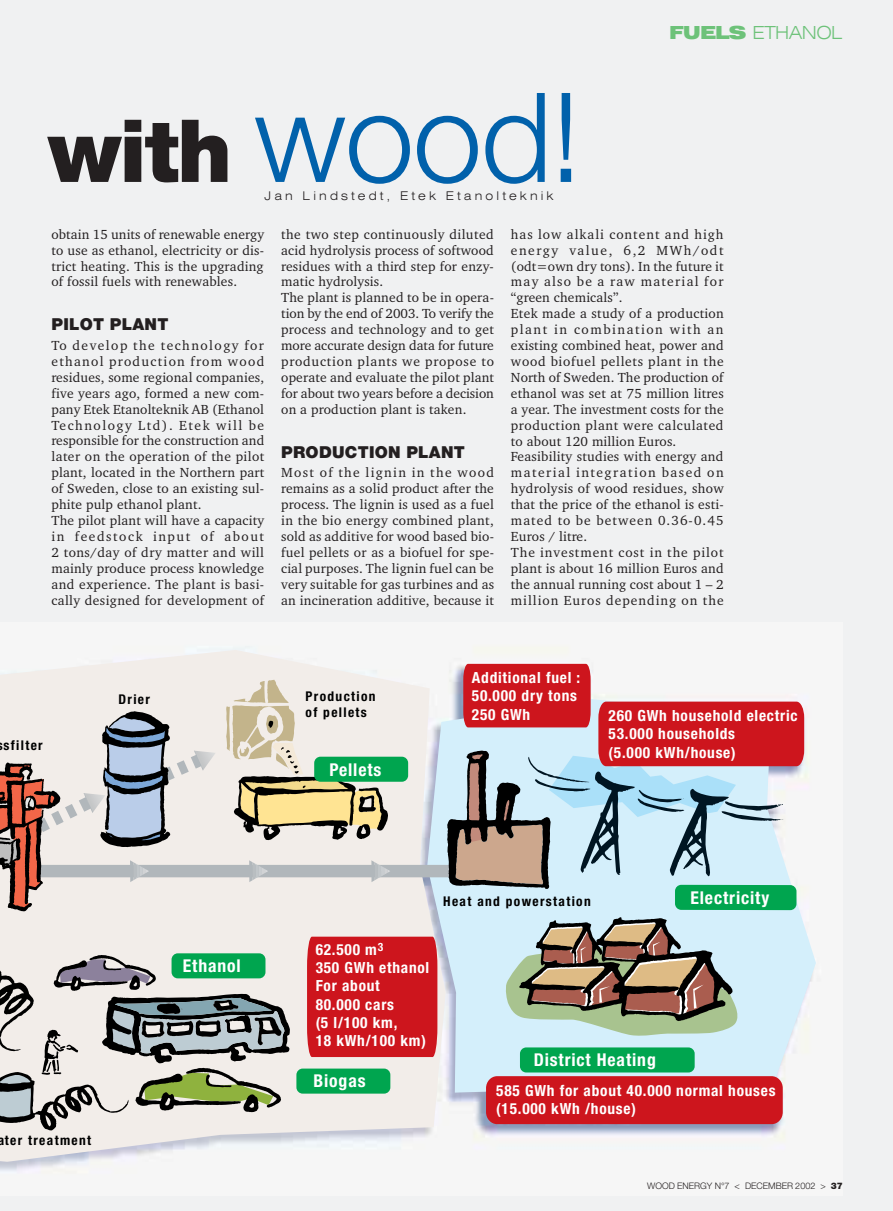
<style>
.page{position:relative;width:893px;height:1211px;background:#fff}
.page>*{position:absolute;margin:0;border:0;box-sizing:border-box;transform-origin:0 0}
.t1{font:300 124.5px "Helvetica Neue";color:#0161ab}
.t2{font:300 expanded 18px "Swiss 721 BT";letter-spacing:-.035em;color:#6dc279}
.t3{font:700 condensed 17.7px "Helvetica Neue";letter-spacing:.05em;color:#fff}
.t4{font:900 16.5px "Helvetica Neue";letter-spacing:.015em;color:#231f20}
.t5{font:700 condensed 15.3px/18.3px "Helvetica Neue";letter-spacing:.05em;color:#fff}
.t6{font:13.5px/15.9px "Charter IT Cby BT";letter-spacing:.015em;color:#231f20}
.t7{font:700 condensed 13.5px/16.4px "Helvetica Neue";letter-spacing:.1em;color:#000}
.t8{font:300 expanded 12px "Swiss 721 BT";letter-spacing:.26em;color:#231f20}
.t9{font:300 9px "Helvetica Neue";color:#231f20}
.s1{font-weight:900;font-size:87px;color:#231f20}
.s2{font-weight:900}
</style>
<div class="page">
<div style="left:0;top:0;width:892px;height:1210px;background:#f0f1f2"></div>
<img style="left:0;top:663px;width:821px;height:510px">
<svg style="left:0;top:650px;width:445px;height:511px;fill:#f2ede9"></svg>
<svg style="left:427px;top:699px;width:389px;height:395px;fill:#d4effb"></svg>
<svg style="left:504px;top:917px;width:234px;height:119px;background:#9d9a8a"></svg>
<svg style="left:0;top:942px;width:290px;height:189px"></svg>
<div style="left:296px;top:1068px;width:94px;height:25px;background:#00a54f;border-radius:6px"></div>
<div style="left:171px;top:953px;width:94px;height:25px;background:#00a54f;border-radius:6px"></div>
<div style="left:520px;top:1047px;width:174px;height:25px;background:#00a54f;border-radius:6px"></div>
<div style="left:307px;top:936px;width:130px;height:121px;background:#cd151d"></div>
<svg style="left:0;top:664px;width:804px;height:247px"></svg>
<div style="left:486px;top:1076px;width:296px;height:48px;background:#cd151d;border-radius:12px"></div>
<h1 class="t1" style="left:48px;top:93px;width:534px"><span class="s1">with</span> wood!</h1>
<p class="t8" style="left:264px;top:191px;width:291px">Jan Lindstedt, Etek Etanolteknik</p>
<h2 class="t2" style="left:669px;top:26px;width:175px"><span class="s2">FUELS</span> ETHANOL</h2>
<p class="t6" style="left:51px;top:227px;width:214px;text-align:justify">obtain 15 units of renewable energy to use as ethanol, electricity or dis&shy;trict heating. This is the upgrading of fossil fuels with renewables.</p>
<p class="t4" style="left:51px;top:318px;width:118px">PILOT PLANT</p>
<p class="t6" style="left:51px;top:339px;width:214px">To develop the technology for ethanol production from wood residues, some regional companies, five years ago, formed a new com&shy;pany Etek Etanolteknik AB (Ethanol<br>Technology Ltd). Etek will be responsible for the construction and later on the operation of the pilot plant, located in the Northern part of Sweden, close to an existing sul&shy;phite pulp ethanol plant.<br>The pilot plant will have a capacity in feedstock input of about<br>2 tons/day of dry matter and will mainly produce process knowledge and experience. The plant is basi&shy;cally designed for development of</p>
<p class="t6" style="left:281px;top:227px;width:214px">the two step continuously diluted acid hydrolysis process of softwood residues with a third step for enzy&shy;matic hydrolysis.<br>The plant is planned to be in opera&shy;tion by the end of 2003. To verify the process and technology and to get more accurate design data for future production plants we propose to operate and evaluate the pilot plant for about two years before a decision on a production plant is taken.</p>
<p class="t4" style="left:281px;top:446px;width:185px">PRODUCTION PLANT</p>
<p class="t6" style="left:281px;top:466px;width:214px;text-align:justify">Most of the lignin in the wood remains as a solid product after the process. The lignin is used as a fuel in the bio energy combined plant, sold as additive for wood based bio&shy;fuel pellets or as a biofuel for spe&shy;cial purposes. The lignin fuel can be very suitable for gas turbines and as an incineration additive, because it</p>
<p class="t6" style="left:511px;top:227px;width:214px">has low alkali content and high energy value, 6,2 MWh/odt (odt=own dry tons). In the future it may also be a raw material for “green chemicals”.<br>Etek made a study of a production plant in combination with an existing combined heat, power and wood biofuel pellets plant in the<br>North of Sweden. The production of ethanol was set at 75 million litres a year. The investment costs for the production plant were calculated to about 120 million Euros.<br>Feasibility studies with energy and material integration based on hydrolysis of wood residues, show that the price of the ethanol is esti&shy;mated to be between 0.36-0.45<br>Euros / litre.<br>The investment cost in the pilot plant is about 16 million Euros and the annual running cost about 1 – 2 million Euros depending on the</p>
<p class="t7" style="left:4px;top:738px;width:41px">sfilter</p>
<p class="t7" style="left:118px;top:692px;width:33px">Drier</p>
<p class="t7" style="left:305px;top:689px;width:72px">Production of pellets</p>
<h3 class="t3" style="left:329px;top:763px;width:53px">Pellets</h3>
<p class="t5" style="left:472px;top:670px;width:110px">Additional fuel :<br>50.000 dry tons<br>250 GWh</p>
<p class="t5" style="left:608px;top:707px;width:190px">260 GWh household electric<br>53.000 households<br>(5.000 kWh/house)</p>
<h3 class="t3" style="left:183px;top:959px;width:59px">Ethanol</h3>
<p class="t5" style="left:316px;top:941px;width:115px">62.500 m<sup>3<br></sup>350 GWh ethanol<br>For about<br>80.000 cars<br>(5 l/100 km,<br>18 kWh/100 km)</p>
<h3 class="t3" style="left:313px;top:1074px;width:54px">Biogas</h3>
<p class="t7" style="left:443px;top:894px;width:149px">Heat and powerstation</p>
<h3 class="t3" style="left:690px;top:891px;width:80px">Electricity</h3>
<h3 class="t3" style="left:533px;top:1053px;width:124px">District Heating</h3>
<p class="t5" style="left:496px;top:1082px;width:281px">585 GWh for about 40.000 normal houses (15.000 kWh /house)</p>
<p class="t7" style="left:-3px;top:1132px;width:96px">ater treatment</p>
<p class="t9" style="left:647px;top:1182px;width:197px">WOOD ENERGY N°7 &lt; DECEMBER 2002 &gt; <span class="s2">37</span></p>
</div>
